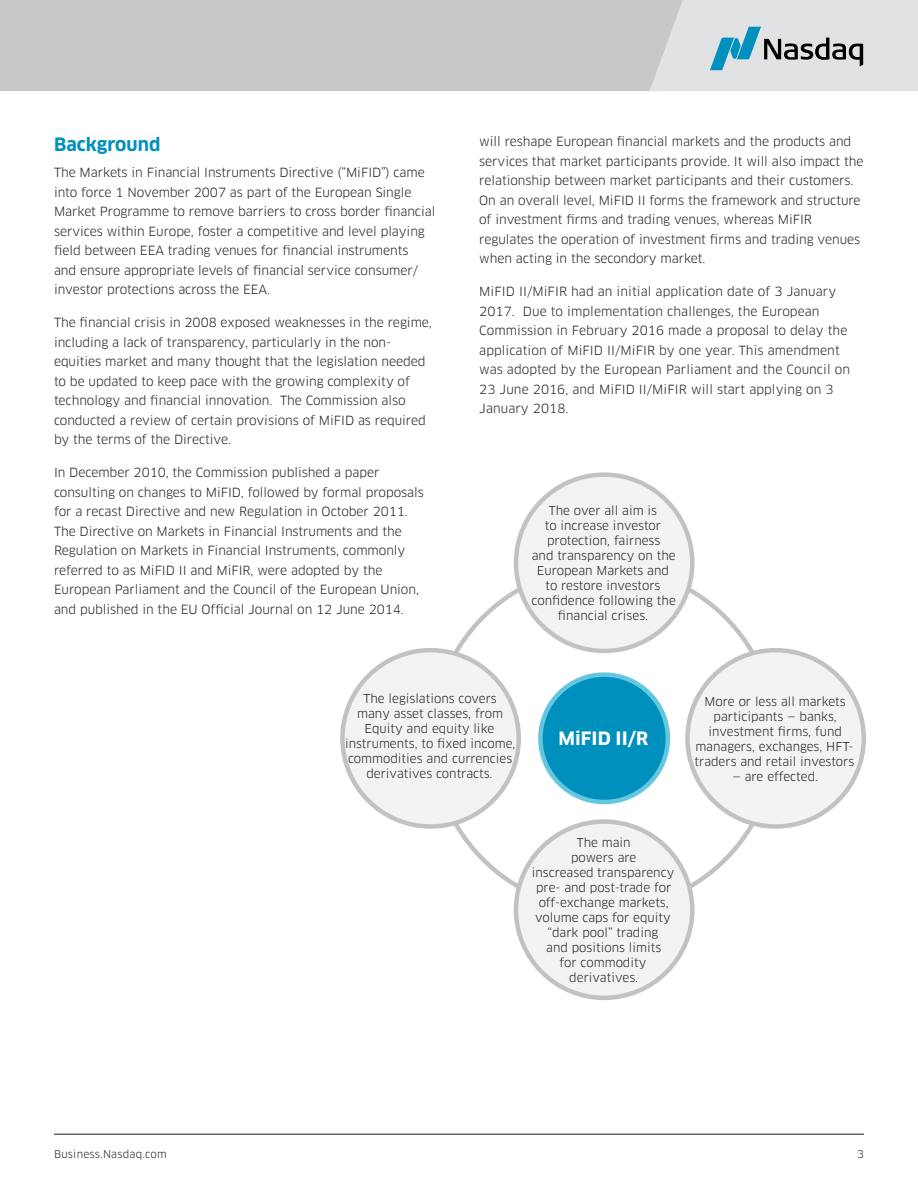
<style>
.page{position:relative;width:918px;height:1188px;background:#fff}
.page>*{position:absolute;margin:0;border:0;box-sizing:border-box;transform-origin:0 0}
.HEADER_13pt_blue{font:700 18px "Clan Pro";color:#0090be}
.t1{font:700 18px "Clan Pro";color:#fff}
.body_reg_black{font:12.3px/19.5px "Clan Pro";letter-spacing:-.005em;color:#231f20}
.t2{font:12px/15px "Clan Pro";color:#231f20;text-align:center}
.t3{font:10.5px "Clan Pro";letter-spacing:.02em;color:#231f20}
</style>
<div class="page">
<div style="left:0;top:0;width:650px;height:91px;background:#c7c8ca"></div>
<svg style="left:650px;top:0;width:268px;height:91px;background:#ced4d8"></svg>
<hr style="left:54px;top:1134px;width:810px;height:1px;background:#231f20">
<div style="left:540px;top:675px;width:128px;height:127px;background:#0090be;border-radius:50%"></div>
<div style="left:538px;top:672px;width:132px;height:132px;border:4px solid #63c7df;border-radius:50%"></div>
<div style="left:516px;top:475px;width:176px;height:176px;background:#f2f3f4;border-radius:50%"></div>
<div style="left:514px;top:472px;width:181px;height:181px;border:4px solid #c1c2c4;border-radius:50%"></div>
<div style="left:516px;top:822px;width:176px;height:176px;background:#f2f3f4;border-radius:50%"></div>
<div style="left:514px;top:819px;width:181px;height:181px;border:4px solid #c1c2c4;border-radius:50%"></div>
<div style="left:687px;top:650px;width:177px;height:176px;background:#f2f3f4;border-radius:50%"></div>
<div style="left:685px;top:648px;width:181px;height:181px;border:4px solid #c1c2c4;border-radius:50%"></div>
<div style="left:342px;top:650px;width:177px;height:176px;background:#f2f3f4;border-radius:50%"></div>
<div style="left:340px;top:648px;width:181px;height:181px;border:4px solid #c1c2c4;border-radius:50%"></div>
<p class="HEADER_13pt_blue" style="left:54px;top:134px;width:108px">Background</p>
<p class="body_reg_black" style="left:54px;top:163px;width:383px">The Markets in Financial Instruments Directive (“MiFID”) came into force 1 November 2007 as part of the European Single Market Programme to remove barriers to cross border financial services within Europe, foster a competitive and level playing field between EEA trading venues for financial instruments<br>and ensure appropriate levels of financial service consumer/ investor protections across the EEA.</p>
<p class="body_reg_black" style="left:54px;top:313px;width:379px">The financial crisis in 2008 exposed weaknesses in the regime, including a lack of transparency, particularly in the non&shy;equities market and many thought that the legislation needed to be updated to keep pace with the growing complexity of technology and financial innovation. The Commission also conducted a review of certain provisions of MiFID as required by the terms of the Directive.</p>
<p class="body_reg_black" style="left:54px;top:463px;width:371px">In December 2010, the Commission published a paper consulting on changes to MiFID, followed by formal proposals for a recast Directive and new Regulation in October 2011.<br>The Directive on Markets in Financial Instruments and the Regulation on Markets in Financial Instruments, commonly referred to as MiFID II and MiFIR, were adopted by the European Parliament and the Council of the European Union, and published in the EU Official Journal on 12 June 2014.</p>
<p class="body_reg_black" style="left:479px;top:132px;width:386px">will reshape European financial markets and the products and services that market participants provide. It will also impact the relationship between market participants and their customers.<br>On an overall level, MiFID II forms the framework and structure of investment firms and trading venues, whereas MiFIR regulates the operation of investment firms and trading venues when acting in the secondory market.</p>
<p class="body_reg_black" style="left:479px;top:282px;width:372px">MiFID II/MiFIR had an initial application date of 3 January 2017. Due to implementation challenges, the European Commission in February 2016 made a proposal to delay the application of MiFID II/MiFIR by one year. This amendment was adopted by the European Parliament and the Council on 23 June 2016, and MiFID II/MiFIR will start applying on 3<br>January 2018.</p>
<p class="t2" style="left:532px;top:503px;width:146px">The over all aim is<br>to increase investor protection, fairness<br>and transparency on the<br>European Markets and to restore investors confidence following the financial crises.</p>
<p class="t2" style="left:345px;top:691px;width:172px">The legislations covers<br>many asset classes, from<br>Equity and equity like instruments, to fixed income, commodities and currencies derivatives contracts.</p>
<p class="t1" style="left:559px;top:728px;width:91px">MiFID II/R</p>
<p class="t2" style="left:695px;top:694px;width:161px">More or less all markets participants — banks, investment firms, fund managers, exchanges, HFT&shy;traders and retail investors</p>
<p class="t2" style="left:732px;top:769px;width:87px">— are effected.</p>
<p class="t2" style="left:532px;top:835px;width:144px">The main<br>powers are<br>inscreased transparency pre- and post-trade for off-exchange markets, volume caps for equity “dark pool” trading<br>and positions limits<br>for commodity derivatives.</p>
<p class="t3" style="left:54px;top:1148px;width:114px">Business.Nasdaq.com</p>
<p class="t3" style="left:857px;top:1148px;width:8px">3</p>
</div>
